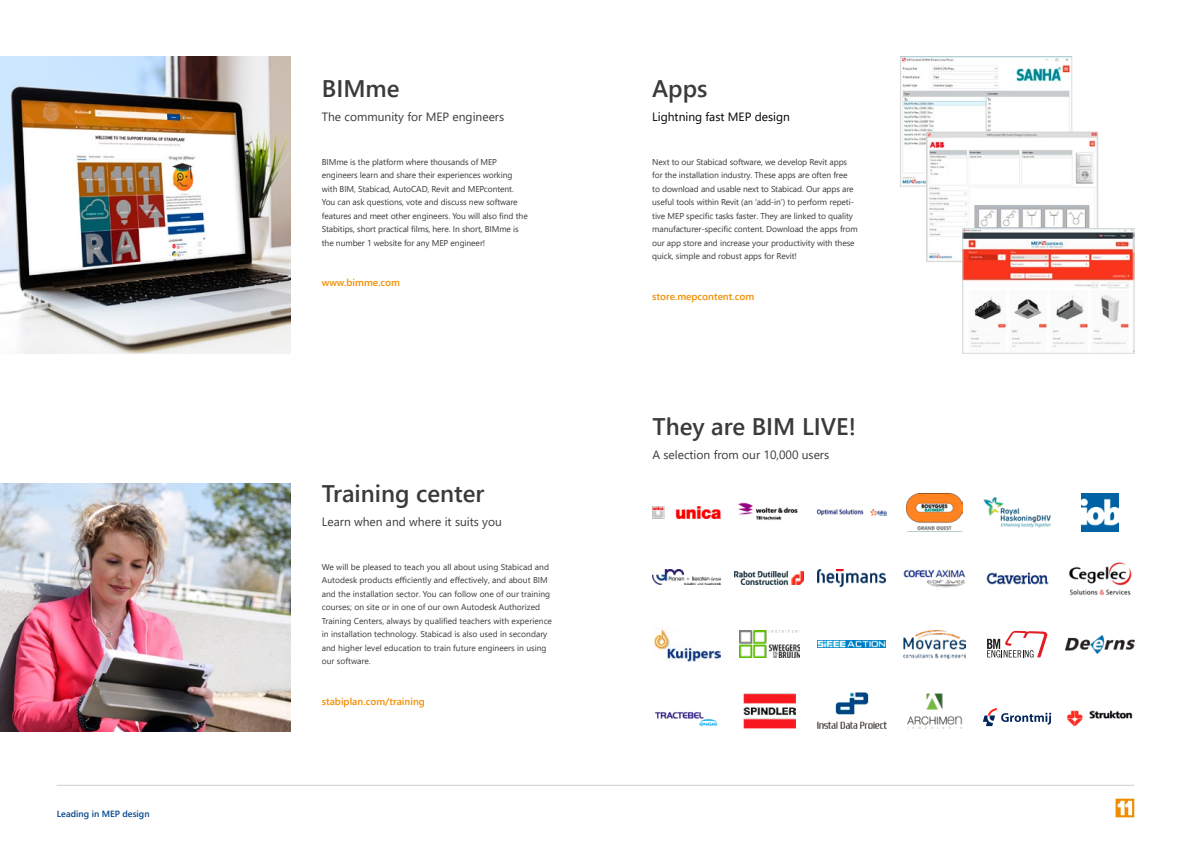
<style>
.page{position:relative;width:1191px;height:842px;background:#fff}
.page>*{position:absolute;margin:0;border:0;box-sizing:border-box;transform-origin:0 0}
.t1{font:600 24px "Segoe UI";color:#3a3a39}
.t2{font:12px "Segoe UI";color:#3a3a39}
.t3{font:12px "Segoe UI";color:#000}
.t4{font:600 10px "Segoe UI";color:#f18e00}
.t5{font:600 9px "Segoe UI";color:#00458d}
.t6{font:8.5px/13.5px "Segoe UI";letter-spacing:-.01em;color:#3a3a39}
</style>
<div class="page">
<hr style="left:57px;top:785px;width:1077px;height:1px;background:#cdcbcd">
<svg style="left:1115px;top:799px;width:19px;height:18px"></svg>
<img style="left:0;top:483px;width:291px;height:249px">
<img style="left:652px;top:570px;width:68px;height:14px">
<img style="left:735px;top:571px;width:68px;height:14px">
<img style="left:817px;top:569px;width:69px;height:18px">
<img style="left:903px;top:569px;width:63px;height:19px">
<img style="left:1069px;top:562px;width:63px;height:34px">
<img style="left:986px;top:572px;width:63px;height:13px">
<img style="left:817px;top:693px;width:69px;height:36px">
<img style="left:743px;top:693px;width:52px;height:35px">
<img style="left:655px;top:712px;width:63px;height:14px">
<svg style="left:983px;top:708px;width:68px;height:18px"></svg>
<img style="left:907px;top:693px;width:55px;height:35px">
<img style="left:1067px;top:710px;width:66px;height:17px">
<img style="left:903px;top:630px;width:62px;height:28px">
<img style="left:817px;top:640px;width:69px;height:8px">
<img style="left:652px;top:629px;width:68px;height:32px">
<img style="left:739px;top:631px;width:60px;height:26px">
<svg style="left:987px;top:631px;width:60px;height:26px"></svg>
<img style="left:1065px;top:635px;width:69px;height:18px">
<img style="left:817px;top:509px;width:69px;height:6px">
<img style="left:983px;top:497px;width:68px;height:31px">
<img style="left:907px;top:493px;width:55px;height:38px">
<img style="left:738px;top:502px;width:60px;height:18px">
<img style="left:653px;top:506px;width:67px;height:12px">
<img style="left:1081px;top:493px;width:37px;height:38px">
<img style="left:0;top:57px;width:291px;height:297px">
<img style="left:902px;top:59px;width:168px;height:125px">
<div style="left:900px;top:57px;width:172px;height:129px;border:1px solid #dddbdb"></div>
<img style="left:928px;top:134px;width:168px;height:125px">
<div style="left:926px;top:132px;width:172px;height:130px;border:1px solid #dddbdb"></div>
<img style="left:964px;top:231px;width:168px;height:117px">
<div style="left:962px;top:229px;width:172px;height:124px;border:1px solid #dddbdb"></div>
<p class="t5" style="left:57px;top:805px;width:94px">Leading in MEP design</p>
<h1 class="t1" style="left:322px;top:66px;width:79px">BIMme</h1>
<h2 class="t2" style="left:322px;top:106px;width:184px">The community for MEP engineers</h2>
<p class="t6" style="left:322px;top:154px;width:207px">BIMme is the platform where thousands of MEP engineers learn and share their experiences working with BIM, Stabicad, AutoCAD, Revit and MEPcontent.<br>You can ask questions, vote and discuss new software features and meet other engineers. You will also find the Stabitips, short practical films, here. In short, BIMme is the number 1 website for any MEP engineer!</p>
<p class="t4" style="left:322px;top:273px;width:80px">www.bimme.com</p>
<h1 class="t1" style="left:322px;top:471px;width:164px">Training center</h1>
<h2 class="t2" style="left:322px;top:511px;width:181px">Learn when and where it suits you</h2>
<p class="t6" style="left:322px;top:559px;width:232px">We will be pleased to teach you all about using Stabicad and Autodesk products efficiently and effectively, and about BIM and the installation sector. You can follow one of our training courses; on site or in one of our own Autodesk Authorized Training Centers, always by qualified teachers with experience in installation technology. Stabicad is also used in secondary and higher level education to train future engineers in using our software.</p>
<p class="t4" style="left:322px;top:692px;width:104px">stabiplan.com/training</p>
<h1 class="t1" style="left:652px;top:66px;width:57px">Apps</h1>
<h2 class="t3" style="left:652px;top:106px;width:139px">Lightning fast MEP design</h2>
<p class="t6" style="left:652px;top:154px;width:207px">Next to our Stabicad software, we develop Revit apps for the installation industry. These apps are often free<br>to download and usable next to Stabicad. Our apps are useful tools within Revit (an ‘add-in’) to perform repeti&shy;tive MEP specific tasks faster. They are linked to quality manufacturer-specific content. Download the apps from our app store and increase your productivity with these quick, simple and robust apps for Revit!</p>
<p class="t4" style="left:652px;top:287px;width:104px">store.mepcontent.com</p>
<h1 class="t1" style="left:652px;top:404px;width:205px">They are BIM LIVE!</h1>
<h2 class="t2" style="left:652px;top:443px;width:178px">A selection from our 10,000 users</h2>
</div>
